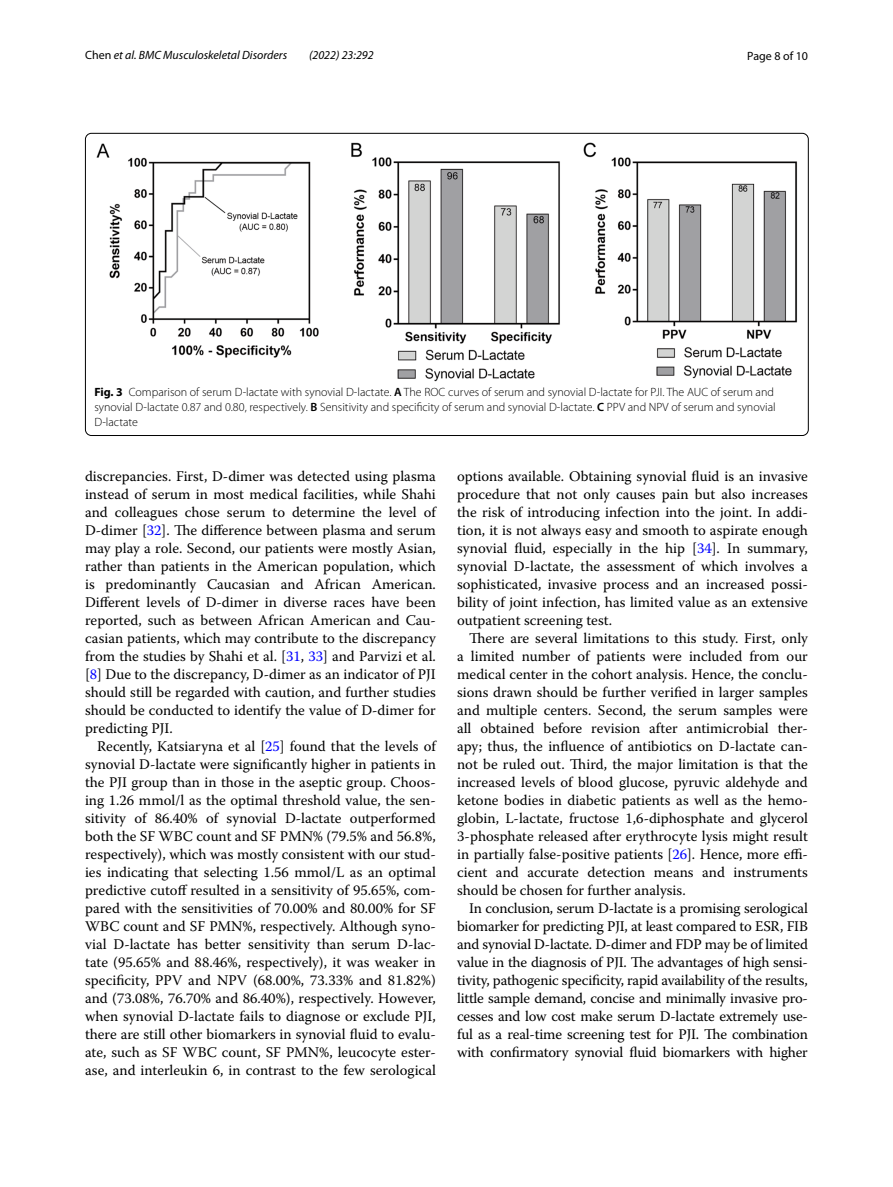
<style>
.page{position:relative;width:893px;height:1187px;background:#fff}
.page>*{position:absolute;margin:0;border:0;box-sizing:border-box;transform-origin:0 0}
.t1{font:14.7px/18px "Warnock Pro";color:#000;text-align:justify}
.t2{font:300 12px/15px "Myriad Pro";color:#000}
.t3{font:italic 12px "Myriad Pro";color:#000}
.t4{font:12px "Myriad Pro";color:#000}
.s1{font-style:normal}
.s2{font-weight:700}
.s3{font-weight:600}
.s4{color:#00f}
</style>
<div class="page">
<img style="left:97px;top:142px;width:700px;height:239px">
<p class="t3" style="left:85px;top:48px;width:204px"><span class="s1">Chen</span> et al. BMC Musculoskeletal Disorders</p>
<p class="t3" style="left:309px;top:48px;width:66px">(2022) 23:292</p>
<p class="t4" style="left:747px;top:48px;width:62px">Page 8 of 10</p>
<p class="t2" style="left:94px;top:385px;width:683px"><span class="s2">Fig. 3</span> Comparison of serum D-lactate with synovial D-lactate. <span class="s3">A</span> The ROC curves of serum and synovial D-lactate for PJI. The AUC of serum and synovial D-lactate 0.87 and 0.80, respectively. <span class="s3">B</span> Sensitivity and specificity of serum and synovial D-lactate. <span class="s3">C</span> PPV and NPV of serum and synovial<br>D-lactate</p>
<p class="t1" style="left:85px;top:466px;width:352px">discrepancies. First, D-dimer was detected using plasma instead of serum in most medical facilities, while Shahi and colleagues chose serum to determine the level of D-dimer [<span class="s4">32</span>]. The difference between plasma and serum may play a role. Second, our patients were mostly Asian, rather than patients in the American population, which is predominantly Caucasian and African American.<br>Different levels of D-dimer in diverse races have been reported, such as between African American and Cau&shy;casian patients, which may contribute to the discrepancy from the studies by Shahi et al. [<span class="s4">31</span>, <span class="s4">33</span>] and Parvizi et al. [<span class="s4">8</span>] Due to the discrepancy, D-dimer as an indicator of PJI should still be regarded with caution, and further studies should be conducted to identify the value of D-dimer for predicting PJI.</p>
<p class="t1" style="left:85px;top:736px;width:352px;text-indent:12px">Recently, Katsiaryna et al [<span class="s4">25</span>] found that the levels of synovial D-lactate were significantly higher in patients in the PJI group than in those in the aseptic group. Choos&shy;ing 1.26 mmol/l as the optimal threshold value, the sen&shy;sitivity of 86.40% of synovial D-lactate outperformed both the SF WBC count and SF PMN% (79.5% and 56.8%, respectively), which was mostly consistent with our stud&shy;ies indicating that selecting 1.56 mmol/L as an optimal predictive cutoff resulted in a sensitivity of 95.65%, com&shy;pared with the sensitivities of 70.00% and 80.00% for SF WBC count and SF PMN%, respectively. Although syno&shy;vial D-lactate has better sensitivity than serum D-lac&shy;tate (95.65% and 88.46%, respectively), it was weaker in specificity, PPV and NPV (68.00%, 73.33% and 81.82%) and (73.08%, 76.70% and 86.40%), respectively. However, when synovial D-lactate fails to diagnose or exclude PJI, there are still other biomarkers in synovial fluid to evalu&shy;ate, such as SF WBC count, SF PMN%, leucocyte ester&shy;ase, and interleukin 6, in contrast to the few serological</p>
<p class="t1" style="left:457px;top:466px;width:352px">options available. Obtaining synovial fluid is an invasive procedure that not only causes pain but also increases the risk of introducing infection into the joint. In addi&shy;tion, it is not always easy and smooth to aspirate enough synovial fluid, especially in the hip [<span class="s4">34</span>]. In summary, synovial D-lactate, the assessment of which involves a sophisticated, invasive process and an increased possi&shy;bility of joint infection, has limited value as an extensive outpatient screening test.</p>
<p class="t1" style="left:457px;top:628px;width:352px;text-indent:12px">There are several limitations to this study. First, only a limited number of patients were included from our medical center in the cohort analysis. Hence, the conclu&shy;sions drawn should be further verified in larger samples and multiple centers. Second, the serum samples were all obtained before revision after antimicrobial ther&shy;apy; thus, the influence of antibiotics on D-lactate can&shy;not be ruled out. Third, the major limitation is that the increased levels of blood glucose, pyruvic aldehyde and ketone bodies in diabetic patients as well as the hemo&shy;globin, L-lactate, fructose 1,6-diphosphate and glycerol 3-phosphate released after erythrocyte lysis might result in partially false-positive patients [<span class="s4">26</span>]. Hence, more effi&shy;cient and accurate detection means and instruments should be chosen for further analysis.</p>
<p class="t1" style="left:457px;top:898px;width:352px;text-indent:12px">In conclusion, serum D-lactate is a promising serological biomarker for predicting PJI, at least compared to ESR, FIB and synovial D-lactate. D-dimer and FDP may be of limited value in the diagnosis of PJI. The advantages of high sensi&shy;tivity, pathogenic specificity, rapid availability of the results, little sample demand, concise and minimally invasive pro&shy;cesses and low cost make serum D-lactate extremely use&shy;ful as a real-time screening test for PJI. The combination with confirmatory synovial fluid biomarkers with higher</p>
</div>
